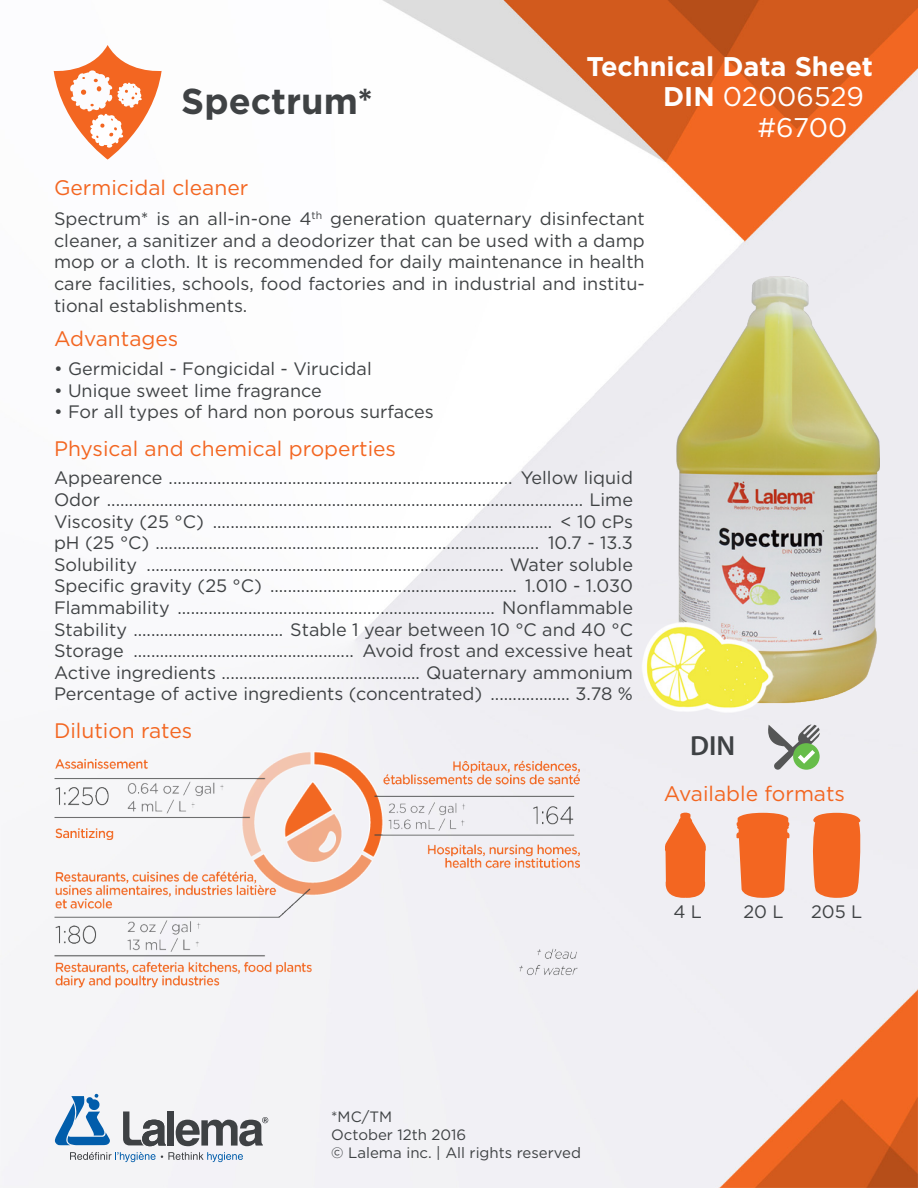
<style>
.page{position:relative;width:918px;height:1188px;background:#fff}
.page>*{position:absolute;margin:0;border:0;box-sizing:border-box;transform-origin:0 0}
.t1{font:700 36px "Gotham";color:#3f4244}
.t2{font:600 27.75px "Myriad Pro";color:#3e4144}
.t3{font:700 27px "Gotham";color:#fff}
.t4{font:27px "Gotham";color:#fff}
.t5{font:21px "Gotham";color:#f36621}
.t6{font:18px/21.6px "Gotham";color:#3f4244;text-align:justify}
.t7{font:15px "Gotham";color:#3f4244}
.s1{font-weight:700}
</style>
<div class="page">
<img style="left:0;top:0;width:918px;height:1188px">
<svg style="left:54px;top:45px;width:108px;height:115px"></svg>
<svg style="left:665px;top:813px;width:41px;height:85px;background:#f2834e"></svg>
<svg style="left:70px;top:1152px;width:173px;height:10px"></svg>
<div style="left:167px;top:1111px;width:7px;height:35px;background:#3e4144"></div>
<svg style="left:55px;top:1094px;width:55px;height:51px"></svg>
<svg style="left:123px;top:1111px;width:43px;height:35px"></svg>
<svg style="left:176px;top:1117px;width:92px;height:29px"></svg>
<svg style="left:763px;top:724px;width:57px;height:46px;background:#b0bfad"></svg>
<img style="left:638px;top:277px;width:242px;height:438px">
<svg style="left:736px;top:813px;width:54px;height:85px;background:#f27c43"></svg>
<svg style="left:812px;top:813px;width:49px;height:85px;background:#f27437"></svg>
<img style="left:54px;top:752px;width:526px;height:236px">
<p class="t3" style="left:586px;top:48px;width:288px">Technical Data Sheet</p>
<p class="t1" style="left:181px;top:77px;width:193px">Spectrum*</p>
<p class="t4" style="left:663px;top:79px;width:202px"><span class="s1">DIN</span> 02006529</p>
<p class="t4" style="left:757px;top:110px;width:91px">#6700</p>
<p class="t5" style="left:54px;top:174px;width:196px">Germicidal cleaner</p>
<p class="t6" style="left:54px;top:208px;width:592px">Spectrum* is an all-in-one 4<sup>th</sup> generation quaternary disinfectant cleaner, a sanitizer and a deodorizer that can be used with a damp mop or a cloth. It is recommended for daily maintenance in health care facilities, schools, food factories and in industrial and institu&shy;tional establishments.</p>
<p class="t5" style="left:54px;top:326px;width:126px">Advantages</p>
<p class="t6" style="left:54px;top:358px;width:319px">• Germicidal - Fongicidal - Virucidal</p>
<p class="t6" style="left:54px;top:379px;width:269px">• Unique sweet lime fragrance</p>
<p class="t6" style="left:54px;top:401px;width:381px">• For all types of hard non porous surfaces</p>
<p class="t5" style="left:54px;top:435px;width:344px">Physical and chemical properties</p>
<p class="t6" style="left:54px;top:467px;width:581px">Appearence .............................................................................. Yellow liquid</p>
<p class="t6" style="left:54px;top:488px;width:581px">Odor ............................................................................................................ Lime</p>
<p class="t6" style="left:54px;top:510px;width:581px">Viscosity (25 °C) ............................................................................. &lt; 10 cPs</p>
<p class="t6" style="left:54px;top:532px;width:581px">pH (25 °C) ....................................................................................... 10.7 - 13.3</p>
<p class="t6" style="left:54px;top:553px;width:581px">Solubility ................................................................................. Water soluble</p>
<p class="t6" style="left:54px;top:575px;width:581px">Specific gravity (25 °C) ........................................................ 1.010 - 1.030</p>
<p class="t6" style="left:54px;top:596px;width:581px">Flammability ........................................................................ Nonflammable</p>
<p class="t6" style="left:54px;top:618px;width:581px">Stability .................................. Stable 1 year between 10 °C and 40 °C</p>
<p class="t6" style="left:54px;top:640px;width:581px">Storage .................................................. Avoid frost and excessive heat</p>
<p class="t6" style="left:54px;top:661px;width:581px">Active ingredients ............................................. Quaternary ammonium</p>
<p class="t6" style="left:54px;top:683px;width:581px">Percentage of active ingredients (concentrated) .................. 3.78 %</p>
<p class="t5" style="left:54px;top:717px;width:140px">Dilution rates</p>
<h2 class="t2" style="left:690px;top:728px;width:47px">DIN</h2>
<p class="t5" style="left:664px;top:780px;width:183px">Available formats</p>
<p class="t6" style="left:673px;top:900px;width:30px">4 L</p>
<p class="t6" style="left:744px;top:900px;width:42px">20 L</p>
<p class="t6" style="left:811px;top:900px;width:53px">205 L</p>
<p class="t7" style="left:331px;top:1107px;width:62px">*MC/TM</p>
<p class="t7" style="left:331px;top:1125px;width:137px">October 12th 2016</p>
<p class="t7" style="left:331px;top:1143px;width:251px">© Lalema inc. | All rights reserved</p>
</div>
